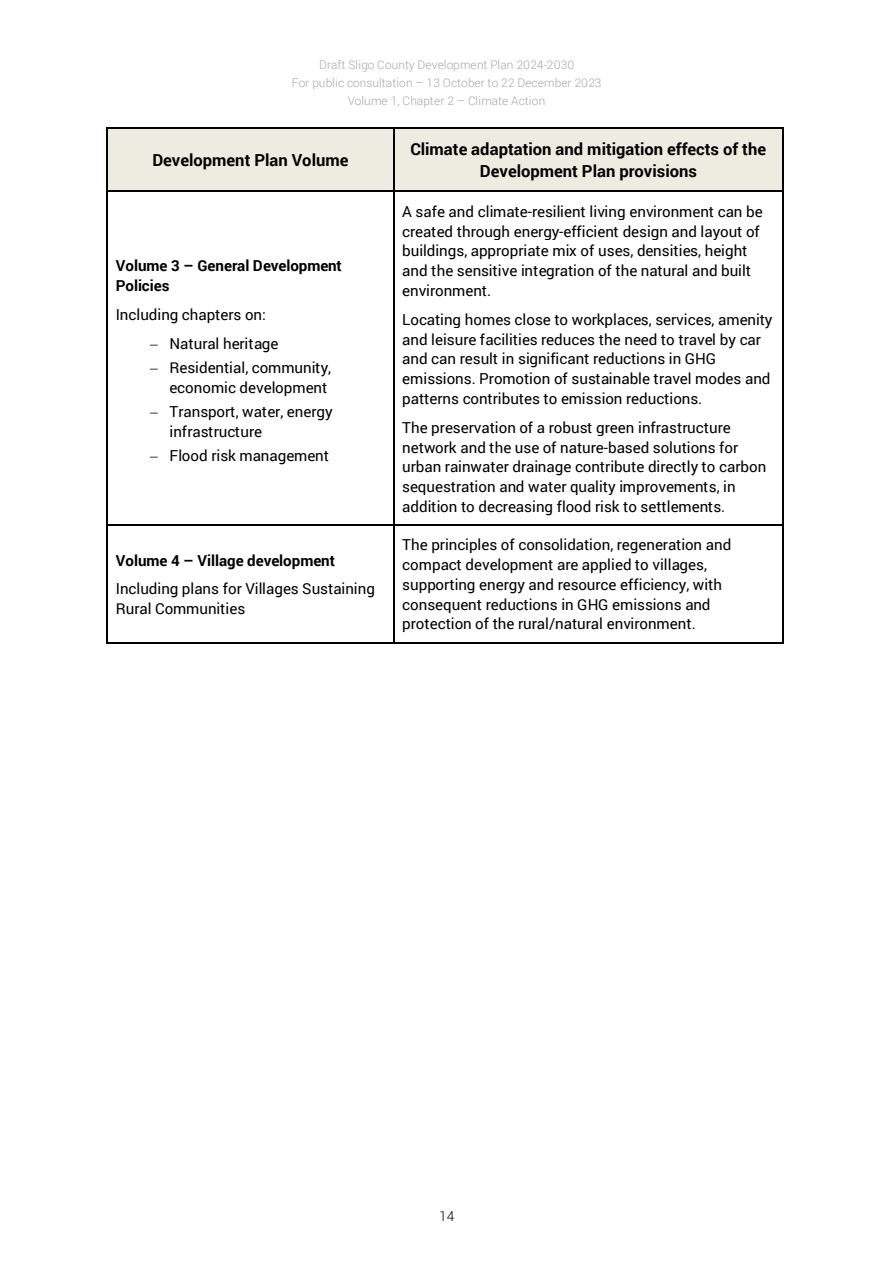
<style>
.page{position:relative;width:894px;height:1263px;background:#fff}
.page>*{position:absolute;margin:0;border:0;box-sizing:border-box;transform-origin:0 0}
.t1{font:700 16.5px/21.9px "Roboto";color:#000;text-align:center}
.t2{font:15.15px/19.8px "Roboto";color:#000}
.t3{font:700 15.15px/19.8px "Roboto";letter-spacing:-.005em;color:#000}
.t4{font:300 13.65px "Roboto";color:#000}
.t5{font:300 11.85px/18px "Roboto";letter-spacing:.005em;color:#a6a6a6;text-align:center}
</style>
<div class="page">
<div style="left:108px;top:129px;width:285px;height:61px;background:#eeece1"></div>
<div style="left:394px;top:129px;width:388px;height:61px;background:#eeece1"></div>
<hr style="left:107px;top:128px;width:286px;height:1px;background:#000">
<hr style="left:394px;top:128px;width:388px;height:1px;background:#000">
<hr style="left:106px;top:129px;width:1px;height:61px;background:#000">
<hr style="left:393px;top:129px;width:1px;height:61px;background:#000">
<hr style="left:782px;top:129px;width:1px;height:61px;background:#000">
<hr style="left:107px;top:190px;width:286px;height:2px;background:#000">
<hr style="left:394px;top:190px;width:388px;height:2px;background:#000">
<hr style="left:106px;top:192px;width:1px;height:332px;background:#000">
<hr style="left:393px;top:192px;width:1px;height:332px;background:#000">
<hr style="left:782px;top:192px;width:1px;height:332px;background:#000">
<hr style="left:107px;top:524px;width:286px;height:1px;background:#000">
<hr style="left:394px;top:524px;width:388px;height:1px;background:#000">
<hr style="left:106px;top:525px;width:1px;height:117px;background:#000">
<hr style="left:107px;top:642px;width:286px;height:1px;background:#000">
<hr style="left:393px;top:525px;width:1px;height:117px;background:#000">
<hr style="left:394px;top:642px;width:388px;height:1px;background:#000">
<hr style="left:782px;top:525px;width:1px;height:117px;background:#000">
<p class="t5" style="left:292px;top:55px;width:311px">Draft Sligo County Development Plan 2024-2030<br>For public consultation – 13 October to 22 December 2023<br>Volume 1, Chapter 2 – Climate Action</p>
<p class="t1" style="left:152px;top:148px;width:197px">Development Plan Volume</p>
<p class="t1" style="left:410px;top:138px;width:357px">Climate adaptation and mitigation effects of the<br>Development Plan provisions</p>
<p class="t3" style="left:116px;top:255px;width:227px">Volume 3 – General Development<br>Policies</p>
<p class="t2" style="left:116px;top:304px;width:152px">Including chapters on:</p>
<p class="t2" style="left:150px;top:333px;width:130px">− Natural heritage</p>
<p class="t2" style="left:150px;top:357px;width:183px;text-align:right">− Residential, community, economic development</p>
<p class="t2" style="left:169px;top:401px;width:165px;text-indent:-19px">− Transport, water, energy infrastructure</p>
<p class="t2" style="left:150px;top:445px;width:181px">− Flood risk management</p>
<p class="t3" style="left:116px;top:550px;width:221px">Volume 4 – Village development</p>
<p class="t2" style="left:116px;top:579px;width:261px">Including plans for Villages Sustaining<br>Rural Communities</p>
<p class="t2" style="left:402px;top:201px;width:362px">A safe and climate-resilient living environment can be created through energy-efficient design and layout of buildings, appropriate mix of uses, densities, height and the sensitive integration of the natural and built environment.</p>
<p class="t2" style="left:402px;top:309px;width:372px">Locating homes close to workplaces, services, amenity and leisure facilities reduces the need to travel by car and can result in significant reductions in GHG emissions. Promotion of sustainable travel modes and patterns contributes to emission reductions.</p>
<p class="t2" style="left:402px;top:417px;width:365px">The preservation of a robust green infrastructure network and the use of nature-based solutions for urban rainwater drainage contribute directly to carbon sequestration and water quality improvements, in addition to decreasing flood risk to settlements.</p>
<p class="t2" style="left:402px;top:534px;width:330px">The principles of consolidation, regeneration and compact development are applied to villages, supporting energy and resource efficiency, with consequent reductions in GHG emissions and protection of the rural/natural environment.</p>
<p class="t4" style="left:439px;top:1206px;width:17px">14</p>
</div>
